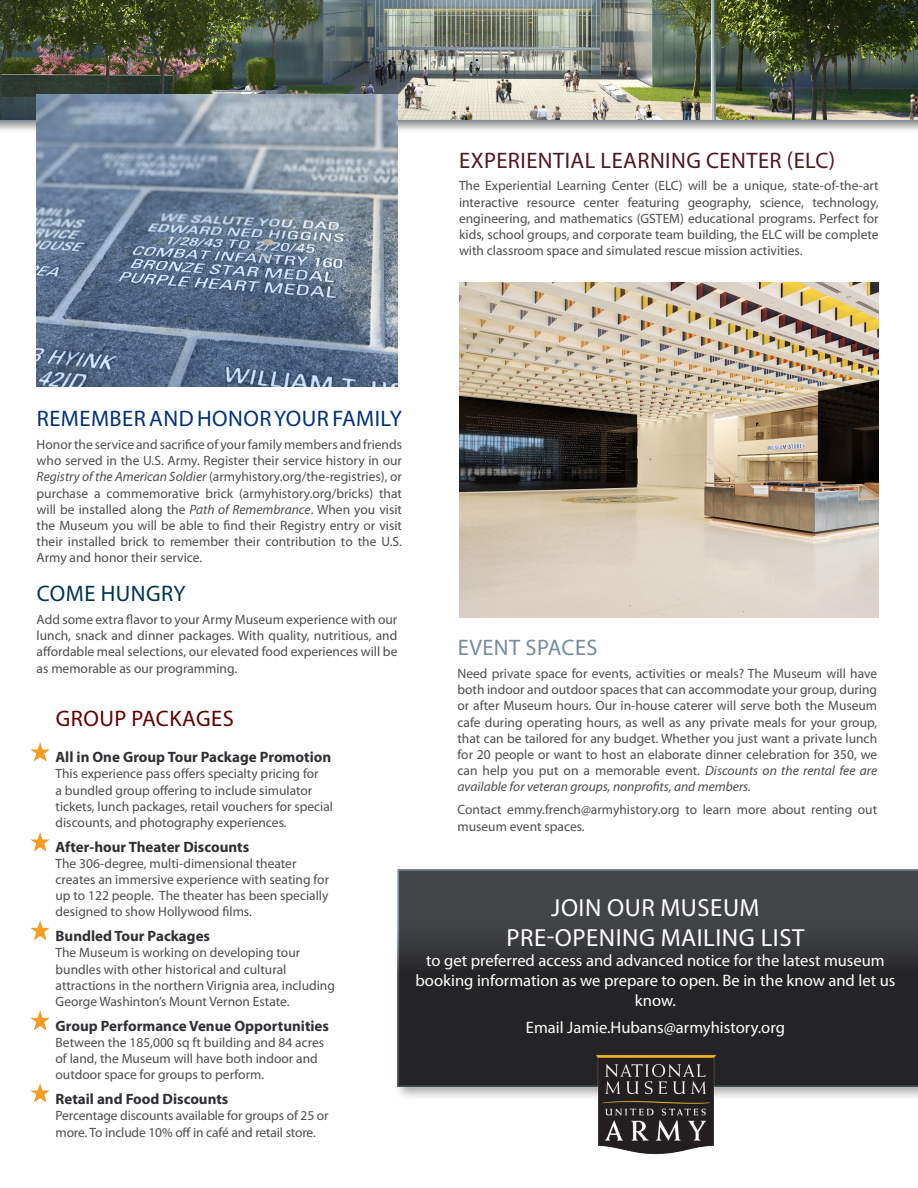
<style>
.page{position:relative;width:918px;height:1188px;background:#fff}
.page>*{position:absolute;margin:0;border:0;box-sizing:border-box;transform-origin:0 0}
.t1{font:24.9px "Myriad Pro";letter-spacing:.02em;color:#fff}
.t2{font:22.5px "Myriad Pro";letter-spacing:.02em;color:#50171e}
.t3{font:22.5px "Myriad Pro";letter-spacing:.02em;color:#00317a}
.t4{font:22.5px "Myriad Pro";letter-spacing:.02em;color:#610000}
.t5{font:22.5px "Myriad Pro";letter-spacing:.02em;color:#748e9d}
.t6{font:22.5px "Myriad Pro";letter-spacing:.02em;color:#003554}
.t7{font:16.5px/20px "Myriad Pro";color:#fff;text-align:center}
.t8{font:700 15px "Myriad Pro";color:#2f3033}
.t9{font:13.5px/16.2px "Myriad Pro";color:#4d4d4f}
.s1{font-style:italic}
</style>
<div class="page">
<div style="left:0;top:0;width:918px;height:134px;background:#231f20;opacity:.47"></div>
<img style="left:0;top:0;width:918px;height:122px">
<img style="left:30px;top:742px;width:20px;height:19px">
<img style="left:31px;top:1010px;width:19px;height:20px">
<img style="left:31px;top:920px;width:19px;height:20px">
<img style="left:30px;top:1083px;width:20px;height:19px">
<img style="left:30px;top:832px;width:20px;height:19px">
<div style="left:393px;top:865px;width:525px;height:237px;background:#231f20;opacity:.38"></div>
<div style="left:397px;top:869px;width:521px;height:43px;background:#434447"></div>
<div style="left:397px;top:912px;width:521px;height:175px;background:linear-gradient(to bottom,#3a3b3e,#1b1b1d)"></div>
<img style="left:597px;top:1055px;width:118px;height:99px">
<img style="left:36px;top:94px;width:361px;height:293px">
<img style="left:459px;top:282px;width:420px;height:336px">
<p class="t2" style="left:459px;top:146px;width:378px">EXPERIENTIAL LEARNING CENTER (ELC)</p>
<p class="t9" style="left:459px;top:178px;width:421px;text-align:justify">The Experiential Learning Center (ELC) will be a unique, state-of-the-art interactive resource center featuring geography, science, technology, engineering, and mathematics (GSTEM) educational programs. Perfect for kids, school groups, and corporate team building, the ELC will be complete with classroom space and simulated rescue mission activities.</p>
<p class="t3" style="left:37px;top:405px;width:366px">REMEMBER AND HONOR YOUR FAMILY</p>
<p class="t9" style="left:37px;top:436px;width:367px;text-align:justify">Honor the service and sacrifice of your family members and friends who served in the U.S. Army. Register their service history in our <span class="s1">Registry of the American Soldier</span> (armyhistory.org/the-registries), or purchase a commemorative brick (armyhistory.org/bricks) that will be installed along the <span class="s1">Path of Remembrance</span>. When you visit the Museum you will be able to find their Registry entry or visit their installed brick to remember their contribution to the U.S.<br>Army and honor their service.</p>
<p class="t6" style="left:37px;top:580px;width:150px">COME HUNGRY</p>
<p class="t9" style="left:37px;top:611px;width:362px;text-align:justify">Add some extra flavor to your Army Museum experience with our lunch, snack and dinner packages. With quality, nutritious, and affordable meal selections, our elevated food experiences will be as memorable as our programming.</p>
<p class="t4" style="left:56px;top:705px;width:180px">GROUP PACKAGES</p>
<p class="t8" style="left:56px;top:747px;width:277px">All in One Group Tour Package Promotion</p>
<p class="t9" style="left:56px;top:765px;width:279px">This experience pass offers specialty pricing for<br>a bundled group offering to include simulator tickets, lunch packages, retail vouchers for special discounts, and photography experiences.</p>
<p class="t8" style="left:56px;top:837px;width:195px">After-hour Theater Discounts</p>
<p class="t9" style="left:56px;top:855px;width:275px">The 306-degree, multi-dimensional theater creates an immersive experience with seating for up to 122 people. The theater has been specially designed to show Hollywood films.</p>
<p class="t8" style="left:56px;top:926px;width:156px">Bundled Tour Packages</p>
<p class="t9" style="left:56px;top:945px;width:281px">The Museum is working on developing tour bundles with other historical and cultural attractions in the northern Virignia area, including George Washinton’s Mount Vernon Estate.</p>
<p class="t8" style="left:56px;top:1016px;width:275px">Group Performance Venue Opportunities</p>
<p class="t9" style="left:56px;top:1034px;width:270px">Between the 185,000 sq ft building and 84 acres of land, the Museum will have both indoor and outdoor space for groups to perform.</p>
<p class="t8" style="left:56px;top:1089px;width:174px">Retail and Food Discounts</p>
<p class="t9" style="left:56px;top:1107px;width:275px">Percentage discounts available for groups of 25 or more. To include 10% off in café and retail store.</p>
<p class="t5" style="left:458px;top:634px;width:141px">EVENT SPACES</p>
<p class="t9" style="left:458px;top:665px;width:421px;text-align:justify">Need private space for events, activities or meals? The Museum will have both indoor and outdoor spaces that can accommodate your group, during or after Museum hours. Our in-house caterer will serve both the Museum cafe during operating hours, as well as any private meals for your group, that can be tailored for any budget. Whether you just want a private lunch for 20 people or want to host an elaborate dinner celebration for 350, we can help you put on a memorable event. <span class="s1">Discounts on the rental fee are available for veteran groups, nonprofits, and members.</span></p>
<p class="t9" style="left:458px;top:802px;width:421px">Contact emmy.french@armyhistory.org to learn more about renting out museum event spaces.</p>
<p class="t1" style="left:551px;top:893px;width:210px">JOIN OUR MUSEUM</p>
<p class="t1" style="left:506px;top:923px;width:299px">PRE-OPENING MAILING LIST</p>
<p class="t7" style="left:416px;top:950px;width:481px">to get preferred access and advanced notice for the latest museum booking information as we prepare to open. Be in the know and let us know.</p>
<p class="t7" style="left:526px;top:1018px;width:260px">Email Jamie.Hubans@armyhistory.org</p>
</div>
